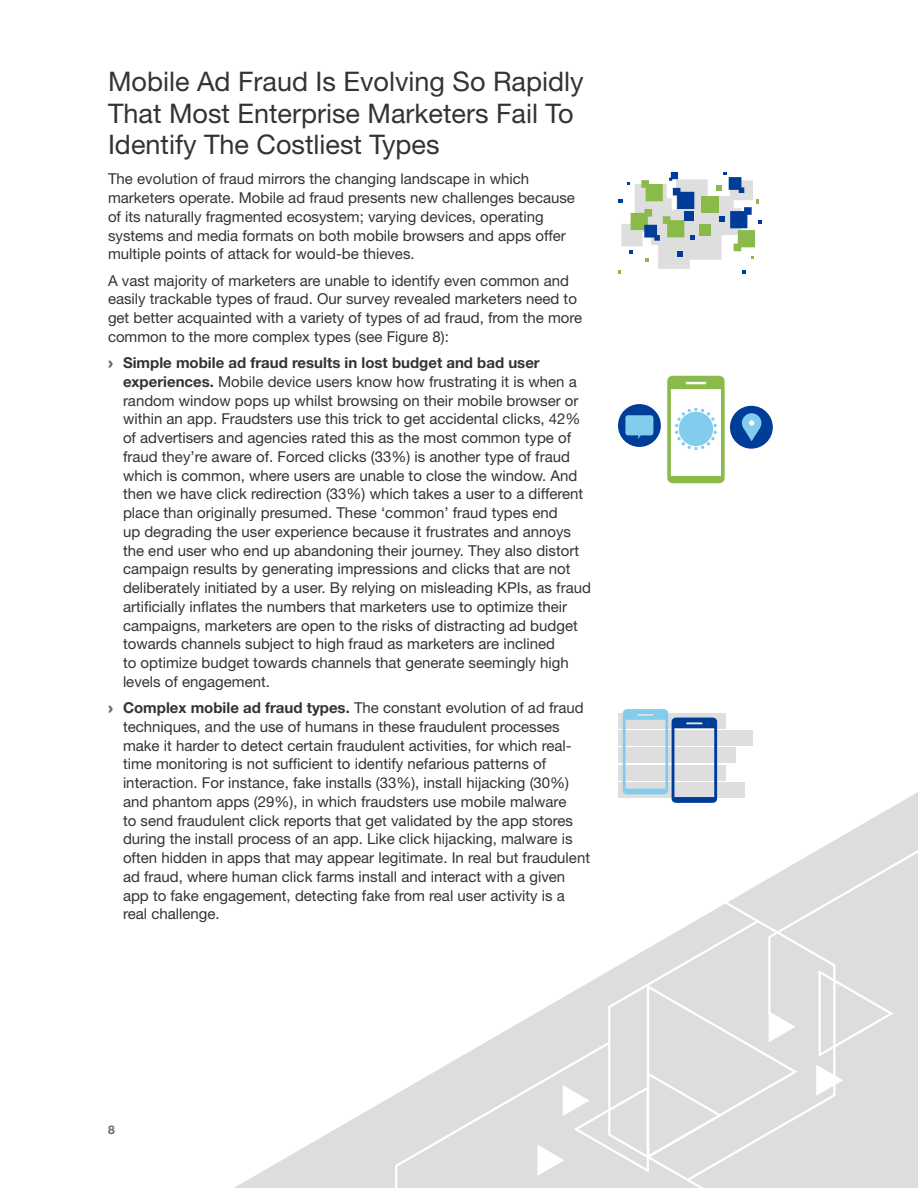
<style>
.page{position:relative;width:918px;height:1188px;background:#fff}
.page>*{position:absolute;margin:0;border:0;box-sizing:border-box;transform-origin:0 0}
.t1{font:27px/31.5px "Helvetica Neue LT Std";color:#333}
.t2{font:15px/18.8px "Helvetica Neue LT Std";color:#333}
.t3{font:700 12px "Helvetica Neue LT Std";color:#666}
.s1{font-family:"Arial";font-weight:900;color:#666}
.s2{font-weight:700}
</style>
<div class="page">
<svg style="left:234px;top:792px;width:684px;height:396px"></svg>
<svg style="left:394px;top:834px;width:524px;height:354px"></svg>
<svg style="left:618px;top:172px;width:144px;height:102px"></svg>
<div style="left:684px;top:211px;width:10px;height:10px;background:#003d99"></div>
<div style="left:618px;top:404px;width:43px;height:43px;background:#003d99;border-radius:50%"></div>
<div style="left:730px;top:406px;width:43px;height:43px;background:#003d99;border-radius:50%"></div>
<svg style="left:625px;top:415px;width:28px;height:24px"></svg>
<svg style="left:742px;top:413px;width:19px;height:28px"></svg>
<svg style="left:667px;top:376px;width:58px;height:107px"></svg>
<div style="left:618px;top:713px;width:107px;height:16px;background:#dedede"></div>
<div style="left:618px;top:731px;width:135px;height:15px;background:#dedede"></div>
<div style="left:618px;top:748px;width:118px;height:15px;background:#dedede"></div>
<svg style="left:618px;top:765px;width:107px;height:15px"></svg>
<div style="left:618px;top:782px;width:126px;height:16px;background:#dedede"></div>
<svg style="left:623px;top:709px;width:94px;height:94px"></svg>
<h1 class="t1" style="left:108px;top:66px;width:477px">Mobile Ad Fraud Is Evolving So Rapidly<br>That Most Enterprise Marketers Fail To<br>Identify The Costliest Types</h1>
<p class="t2" style="left:108px;top:169px;width:469px">The evolution of fraud mirrors the changing landscape in which marketers operate. Mobile ad fraud presents new challenges because of its naturally fragmented ecosystem; varying devices, operating systems and media formats on both mobile browsers and apps offer multiple points of attack for would-be thieves.</p>
<p class="t2" style="left:108px;top:271px;width:476px">A vast majority of marketers are unable to identify even common and easily trackable types of fraud. Our survey revealed marketers need to get better acquainted with a variety of types of ad fraud, from the more common to the more complex types (see Figure 8):</p>
<p class="t2" style="left:123px;top:353px;width:470px;text-indent:-15px"><span class="s1">›</span> <span class="s2">Simple mobile ad fraud results in lost budget and bad user experiences.</span> Mobile device users know how frustrating it is when a random window pops up whilst browsing on their mobile browser or within an app. Fraudsters use this trick to get accidental clicks, 42% of advertisers and agencies rated this as the most common type of fraud they’re aware of. Forced clicks (33%) is another type of fraud which is common, where users are unable to close the window. And then we have click redirection (33%) which takes a user to a different place than originally presumed. These ‘common’ fraud types end<br>up degrading the user experience because it frustrates and annoys the end user who end up abandoning their journey. They also distort campaign results by generating impressions and clicks that are not deliberately initiated by a user. By relying on misleading KPIs, as fraud artificially inflates the numbers that marketers use to optimize their campaigns, marketers are open to the risks of distracting ad budget towards channels subject to high fraud as marketers are inclined<br>to optimize budget towards channels that generate seemingly high levels of engagement.</p>
<p class="t2" style="left:123px;top:698px;width:469px;text-indent:-15px"><span class="s1">›</span> <span class="s2">Complex mobile ad fraud types.</span> The constant evolution of ad fraud techniques, and the use of humans in these fraudulent processes make it harder to detect certain fraudulent activities, for which real&shy;time monitoring is not sufficient to identify nefarious patterns of interaction. For instance, fake installs (33%), install hijacking (30%) and phantom apps (29%), in which fraudsters use mobile malware<br>to send fraudulent click reports that get validated by the app stores during the install process of an app. Like click hijacking, malware is often hidden in apps that may appear legitimate. In real but fraudulent ad fraud, where human click farms install and interact with a given app to fake engagement, detecting fake from real user activity is a real challenge.</p>
<p class="t3" style="left:108px;top:1122px;width:8px">8</p>
</div>
